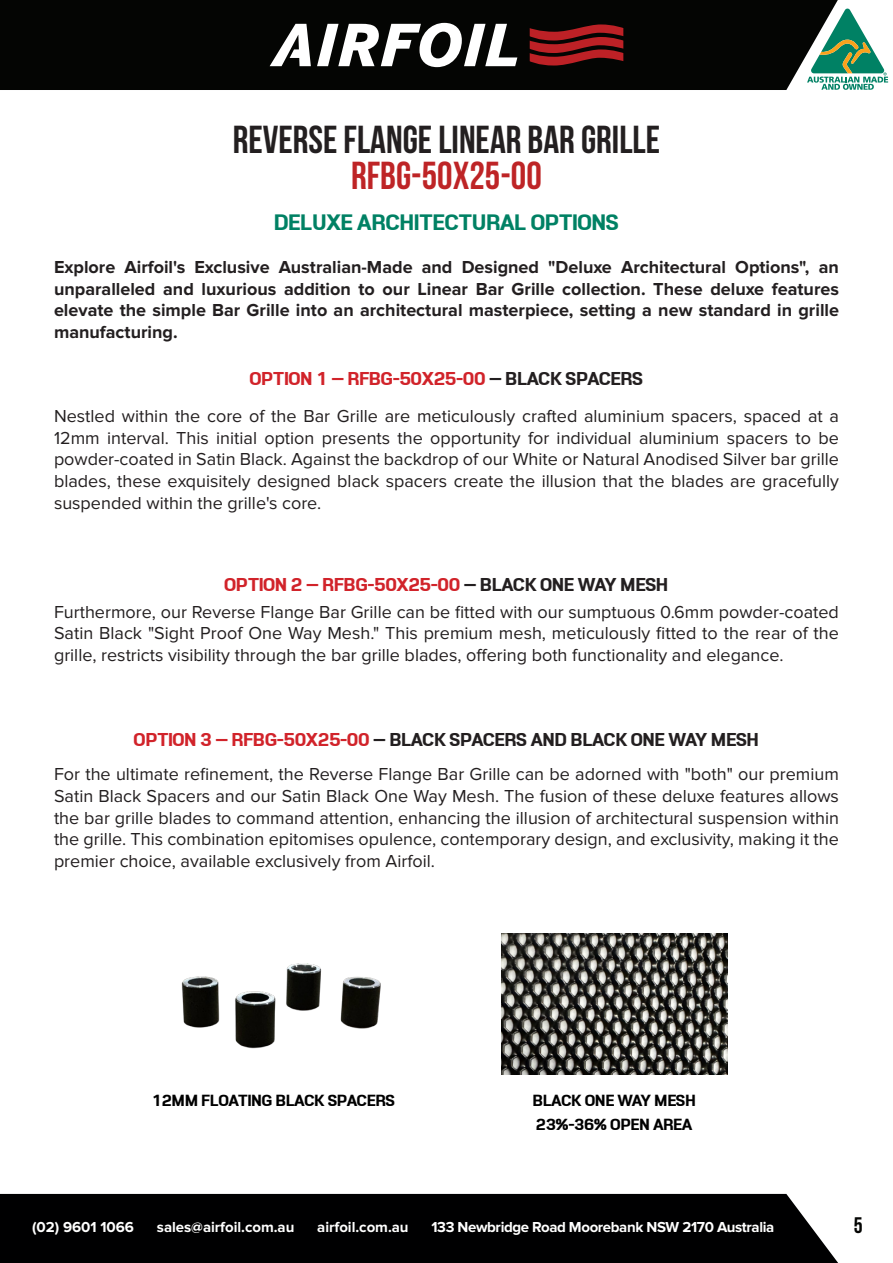
<style>
.page{position:relative;width:893px;height:1263px;background:#fff}
.page>*{position:absolute;margin:0;border:0;box-sizing:border-box;transform-origin:0 0}
.t1{font:700 39px "Bebas Neue";color:#231f20}
.t2{font:700 39px "Bebas Neue";color:#be2426}
.t3{font:700 27px "LT Emphasis";color:#008164}
.t4{font:700 22.5px "LT Emphasis";color:#d1232a}
.t5{font:700 22.5px "LT Emphasis";color:#231f20}
.t6{font:700 22.5px "Bebas Neue";color:#040503}
.t7{font:700 19.5px "LT Emphasis";color:#000}
.t8{font:18px/21.6px "Proxima Nova";color:#231f20;text-align:justify}
.t9{font:700 18px/21.6px "Proxima Nova";color:#231f20;text-align:justify}
.t10{font:700 15px "Proxima Nova";color:#fff}
.t11{font:700 15px "Proxima Nova";letter-spacing:-.025em;color:#fff}
.s1{color:#231f20}
.s2{color:#d1232a}
</style>
<div class="page">
<svg style="left:838px;top:8px;width:51px;height:82px"></svg>
<div style="left:0;top:0;width:838px;height:90px;background:#040503"></div>
<svg style="left:317px;top:23px;width:200px;height:44px"></svg>
<svg style="left:270px;top:24px;width:41px;height:42px"></svg>
<svg style="left:530px;top:24px;width:93px;height:42px;background:#731518"></svg>
<div style="left:0;top:1194px;width:838px;height:69px;background:#000001"></div>
<img style="left:181px;top:963px;width:200px;height:86px">
<img style="left:501px;top:933px;width:226px;height:142px">
<p class="t1" style="left:233px;top:118px;width:429px">REVERSE FLANGE LINEAR BAR GRILLE</p>
<p class="t2" style="left:351px;top:154px;width:192px">RFBG-50X25-00</p>
<p class="t3" style="left:274px;top:209px;width:346px">DELUXE ARCHITECTURAL OPTIONS</p>
<p class="t9" style="left:54px;top:257px;width:787px">Explore Airfoil's Exclusive Australian-Made and Designed "Deluxe Architectural Options", an unparalleled and luxurious addition to our Linear Bar Grille collection. These deluxe features elevate the simple Bar Grille into an architectural masterpiece, setting a new standard in grille manufacturing.</p>
<p class="t4" style="left:250px;top:367px;width:395px">OPTION 1 – RFBG-50X25-00 <span class="s1">– BLACK SPACERS</span></p>
<p class="t8" style="left:54px;top:406px;width:787px">Nestled within the core of the Bar Grille are meticulously crafted aluminium spacers, spaced at a 12mm interval. This initial option presents the opportunity for individual aluminium spacers to be powder-coated in Satin Black. Against the backdrop of our White or Natural Anodised Silver bar grille blades, these exquisitely designed black spacers create the illusion that the blades are gracefully suspended within the grille's core.</p>
<p class="t4" style="left:225px;top:573px;width:445px">OPTION 2 – RFBG-50X25-00 <span class="s1">– BLACK ONE WAY MESH</span></p>
<p class="t8" style="left:54px;top:601px;width:786px">Furthermore, our Reverse Flange Bar Grille can be fitted with our sumptuous 0.6mm powder-coated Satin Black "Sight Proof One Way Mesh." This premium mesh, meticulously fitted to the rear of the grille, restricts visibility through the bar grille blades, offering both functionality and elegance.</p>
<p class="t5" style="left:134px;top:728px;width:626px"><span class="s2">OPTION 3 – RFBG-50X25-00</span> – BLACK SPACERS AND BLACK ONE WAY MESH</p>
<p class="t8" style="left:54px;top:764px;width:786px">For the ultimate refinement, the Reverse Flange Bar Grille can be adorned with "both" our premium Satin Black Spacers and our Satin Black One Way Mesh. The fusion of these deluxe features allows the bar grille blades to command attention, enhancing the illusion of architectural suspension within the grille. This combination epitomises opulence, contemporary design, and exclusivity, making it the premier choice, available exclusively from Airfoil.</p>
<p class="t7" style="left:152px;top:1091px;width:244px">12MM FLOATING BLACK SPACERS</p>
<p class="t7" style="left:533px;top:1091px;width:164px">BLACK ONE WAY MESH</p>
<p class="t7" style="left:536px;top:1114px;width:158px">23%-36% OPEN AREA</p>
<p class="t10" style="left:32px;top:1218px;width:103px">(02) 9601 1066</p>
<p class="t10" style="left:157px;top:1218px;width:139px">sales@airfoil.com.au</p>
<p class="t10" style="left:317px;top:1218px;width:93px">airfoil.com.au</p>
<p class="t11" style="left:431px;top:1218px;width:344px">133 Newbridge Road Moorebank NSW 2170 Australia</p>
<p class="t6" style="left:854px;top:1213px;width:10px">5</p>
</div>
